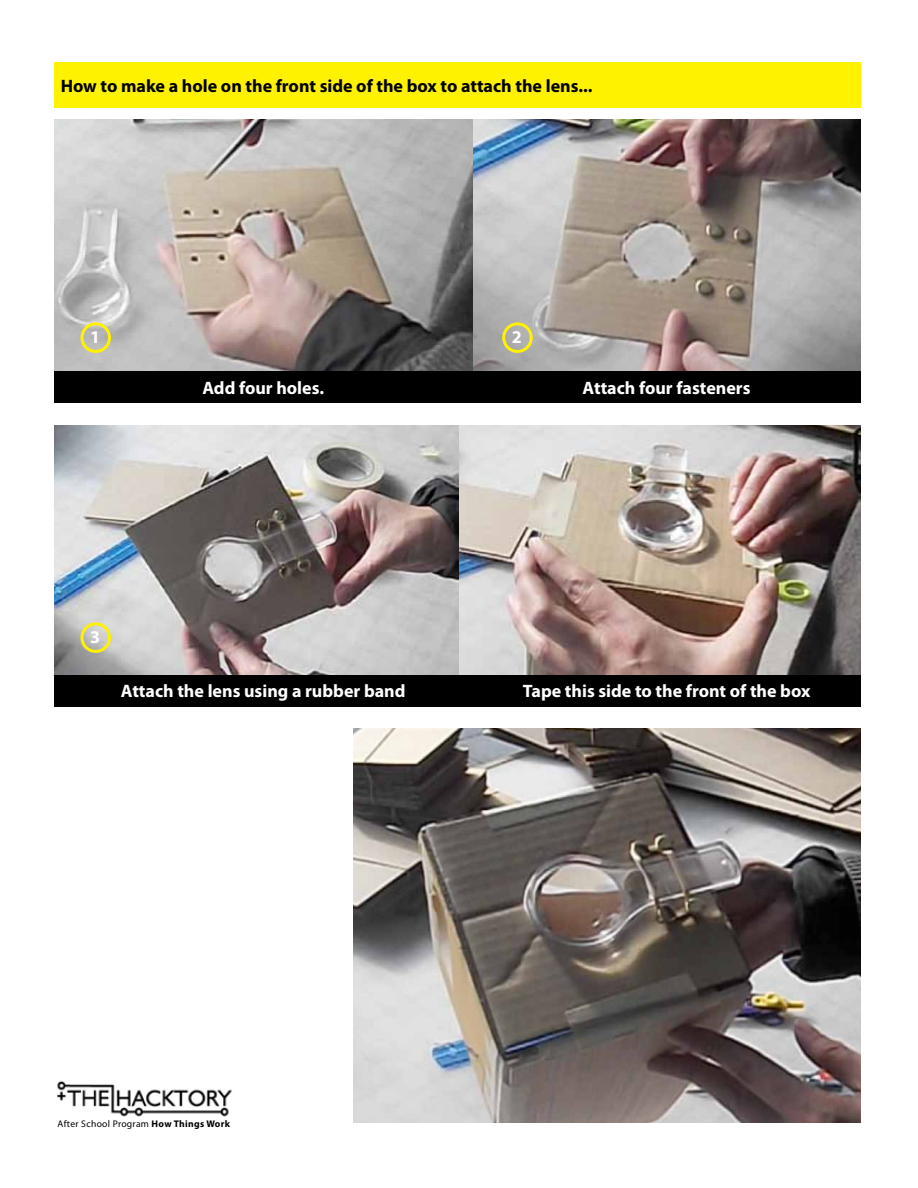
<style>
.page{position:relative;width:918px;height:1188px;background:#fff}
.page>*{position:absolute;margin:0;border:0;box-sizing:border-box;transform-origin:0 0}
.t1{font:700 18px "Myriad Pro";color:#fff}
.t2{font:700 18px "Myriad Pro";color:#000}
.t3{font:9.6px "Myriad Pro";letter-spacing:.03em;color:#000}
.s1{font-weight:700}
</style>
<div class="page">
<img style="left:459px;top:426px;width:402px;height:249px">
<img style="left:353px;top:729px;width:508px;height:393px">
<div style="left:54px;top:63px;width:807px;height:45px;background:#fff200"></div>
<img style="left:54px;top:426px;width:405px;height:249px">
<img style="left:472px;top:119px;width:389px;height:253px">
<img style="left:54px;top:119px;width:418px;height:253px">
<div style="left:80px;top:322px;width:31px;height:31px;border:3px solid #fff200;border-radius:50%"></div>
<div style="left:54px;top:675px;width:418px;height:31px;background:#000"></div>
<div style="left:472px;top:675px;width:389px;height:31px;background:#000"></div>
<div style="left:54px;top:372px;width:418px;height:31px;background:#000"></div>
<div style="left:472px;top:372px;width:389px;height:31px;background:#000"></div>
<div style="left:502px;top:322px;width:31px;height:31px;border:3px solid #fff200;border-radius:50%"></div>
<div style="left:80px;top:622px;width:31px;height:31px;border:3px solid #fff200;border-radius:50%"></div>
<img style="left:57px;top:1080px;width:175px;height:37px">
<p class="t2" style="left:61px;top:74px;width:533px">How to make a hole on the front side of the box to attach the lens...</p>
<p class="t1" style="left:90px;top:326px;width:11px">1</p>
<p class="t1" style="left:512px;top:326px;width:11px">2</p>
<p class="t1" style="left:202px;top:376px;width:123px">Add four holes.</p>
<p class="t1" style="left:583px;top:376px;width:169px">Attach four fasteners</p>
<p class="t1" style="left:90px;top:626px;width:11px">3</p>
<p class="t1" style="left:121px;top:680px;width:286px">Attach the lens using a rubber band</p>
<p class="t1" style="left:523px;top:680px;width:289px">Tape this side to the front of the box</p>
<p class="t3" style="left:58px;top:1118px;width:174px">After School Program <span class="s1">How Things Work</span></p>
</div>
